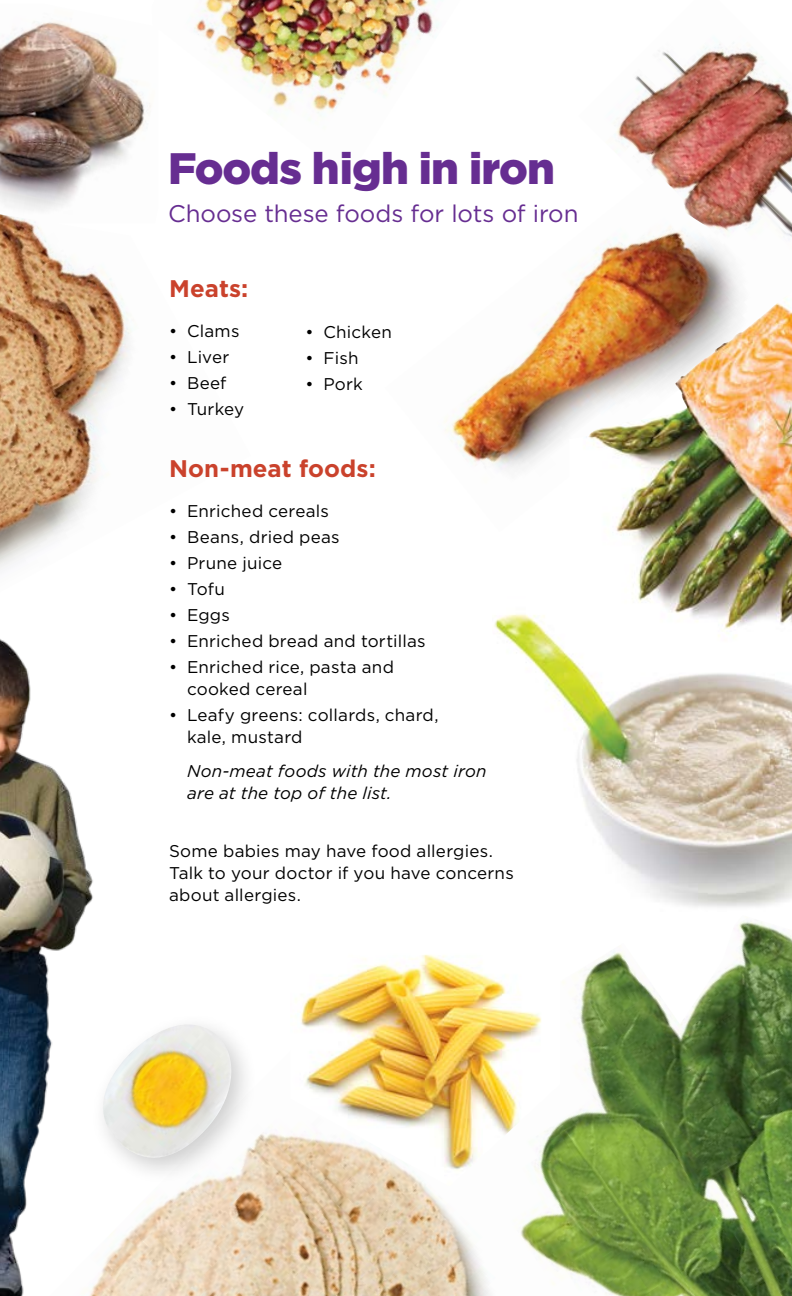
<style>
.page{position:relative;width:792px;height:1296px;background:#fff}
.page>*{position:absolute;margin:0;border:0;box-sizing:border-box;transform-origin:0 0}
.t1{font:900 44px "Gotham";letter-spacing:-.02em;color:#662d91}
.t2{font:24px "Gotham";letter-spacing:-.005em;color:#662d91}
.t3{font:700 24px "Gotham";letter-spacing:.005em;color:#ca422c}
.t4{font:17px/22px "Gotham";letter-spacing:.015em;color:#000}
.t5{font:italic 17px/22px "Gotham";letter-spacing:.01em;color:#000}
</style>
<div class="page">
<img style="left:614px;top:43px;width:178px;height:194px">
<img style="left:444px;top:172px;width:342px;height:298px">
<img style="left:494px;top:614px;width:298px;height:293px">
<img style="left:0;top:21px;width:151px;height:190px">
<img style="left:0;top:214px;width:131px;height:355px">
<img style="left:103px;top:1133px;width:296px;height:163px">
<img style="left:399px;top:921px;width:393px;height:375px">
<img style="left:194px;top:0;width:266px;height:178px">
<div style="left:90px;top:1012px;width:168px;height:172px;background:#000;opacity:.2"></div>
<img style="left:103px;top:1025px;width:136px;height:145px">
<img style="left:290px;top:937px;width:270px;height:250px">
<img style="left:0;top:639px;width:103px;height:657px">
<img style="left:569px;top:292px;width:223px;height:352px">
<h2 class="t1" style="left:168px;top:143px;width:388px">Foods high in iron</h2>
<p class="t2" style="left:168px;top:200px;width:412px">Choose these foods for lots of iron</p>
<h3 class="t3" style="left:169px;top:274px;width:81px">Meats:</h3>
<p class="t4" style="left:169px;top:319px;width:72px">• Clams</p>
<p class="t4" style="left:169px;top:345px;width:62px">• Liver</p>
<p class="t4" style="left:169px;top:371px;width:59px">• Beef</p>
<p class="t4" style="left:169px;top:397px;width:77px">• Turkey</p>
<p class="t4" style="left:306px;top:321px;width:88px">• Chicken</p>
<p class="t4" style="left:306px;top:347px;width:55px">• Fish</p>
<p class="t4" style="left:306px;top:373px;width:59px">• Pork</p>
<h3 class="t3" style="left:169px;top:454px;width:208px">Non-meat foods:</h3>
<p class="t4" style="left:169px;top:499px;width:161px">• Enriched cereals</p>
<p class="t4" style="left:169px;top:525px;width:172px">• Beans, dried peas</p>
<p class="t4" style="left:169px;top:551px;width:115px">• Prune juice</p>
<p class="t4" style="left:169px;top:577px;width:57px">• Tofu</p>
<p class="t4" style="left:169px;top:603px;width:62px">• Eggs</p>
<p class="t4" style="left:169px;top:629px;width:258px">• Enriched bread and tortillas</p>
<p class="t4" style="left:187px;top:655px;width:208px;text-indent:-18px">• Enriched rice, pasta and cooked cereal</p>
<p class="t4" style="left:187px;top:703px;width:253px;text-indent:-18px">• Leafy greens: collards, chard, kale, mustard</p>
<p class="t5" style="left:187px;top:760px;width:301px">Non-meat foods with the most iron are at the top of the list.</p>
<p class="t4" style="left:169px;top:839px;width:346px">Some babies may have food allergies.<br>Talk to your doctor if you have concerns about allergies.</p>
</div>
